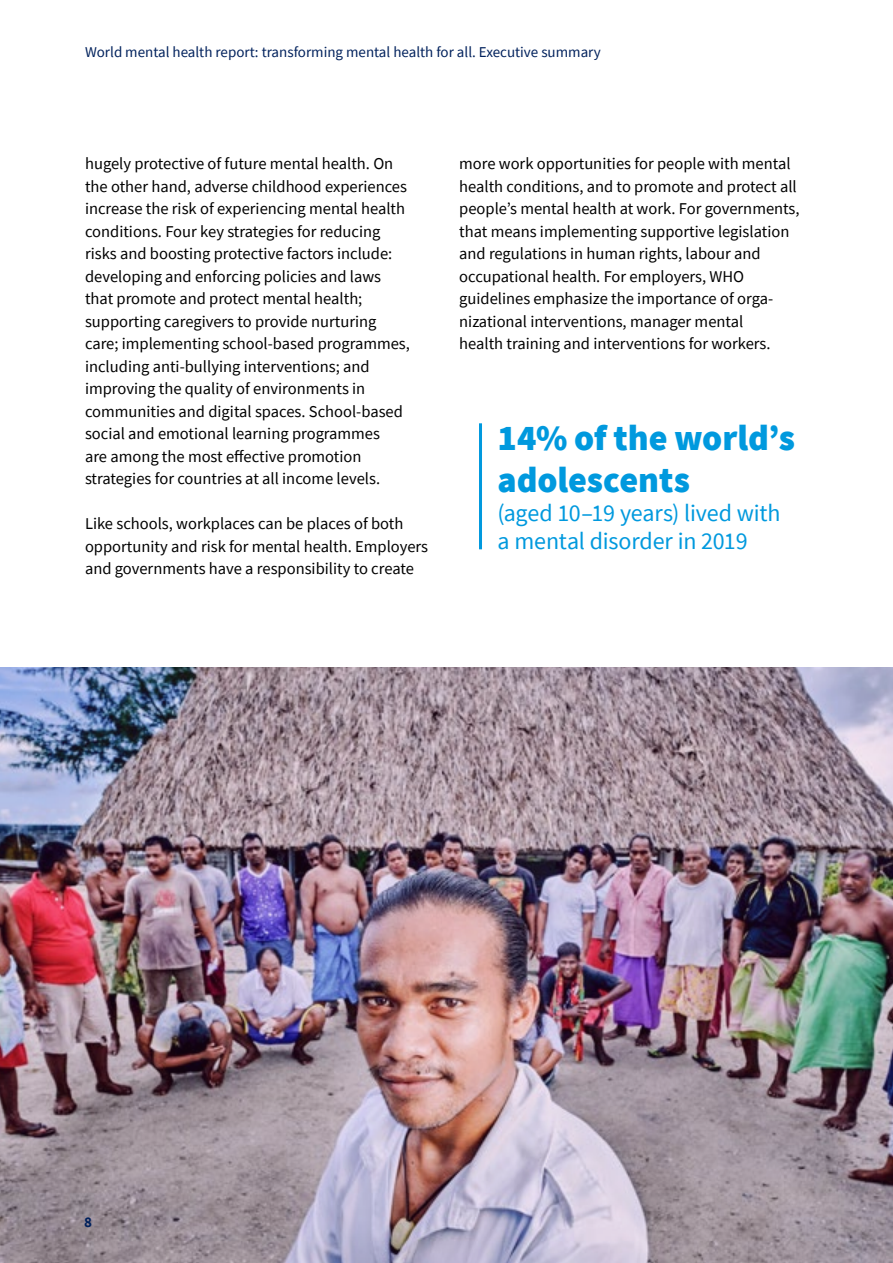
<style>
.page{position:relative;width:893px;height:1263px;background:#fff}
.page>*{position:absolute;margin:0;border:0;box-sizing:border-box;transform-origin:0 0}
.t1{font:900 36px/42px "Source Sans Pro";color:#0099de}
.t2{font:24px/28.5px "Source Sans Pro";letter-spacing:-.01em;color:#0099de}
.t3{font:16.5px/22.5px "Source Sans Pro";color:#000}
.t4{font:15px "Source Sans Pro";color:#00215c}
.t5{font:700 15px "Source Sans Pro";color:#00215c}
</style>
<div class="page">
<hr style="left:479px;top:423px;width:3px;height:126px;background:#0099de">
<img style="left:0;top:667px;width:893px;height:596px">
<p class="t4" style="left:85px;top:42px;width:517px">World mental health report: transforming mental health for all. Executive summary</p>
<p class="t3" style="left:85px;top:152px;width:326px">hugely protective of future mental health. On the other hand, adverse childhood experiences increase the risk of experiencing mental health conditions. Four key strategies for reducing risks and boosting protective factors include: developing and enforcing policies and laws that promote and protect mental health; supporting caregivers to provide nurturing care; implementing school-based programmes, including anti-bullying interventions; and improving the quality of environments in communities and digital spaces. School-based social and emotional learning programmes<br>are among the most effective promotion strategies for countries at all income levels.</p>
<p class="t3" style="left:85px;top:512px;width:345px">Like schools, workplaces can be places of both opportunity and risk for mental health. Employers and governments have a responsibility to create</p>
<p class="t3" style="left:459px;top:152px;width:342px">more work opportunities for people with mental health conditions, and to promote and protect all people’s mental health at work. For governments, that means implementing supportive legislation and regulations in human rights, labour and occupational health. For employers, WHO guidelines emphasize the importance of orga&shy;nizational interventions, manager mental<br>health training and interventions for workers.</p>
<h1 class="t1" style="left:497px;top:417px;width:299px">14% of the world’s adolescents</h1>
<h2 class="t2" style="left:497px;top:498px;width:285px">(aged 10–19 years) lived with a mental disorder in 2019</h2>
<p class="t5" style="left:84px;top:1211px;width:9px">8</p>
</div>
